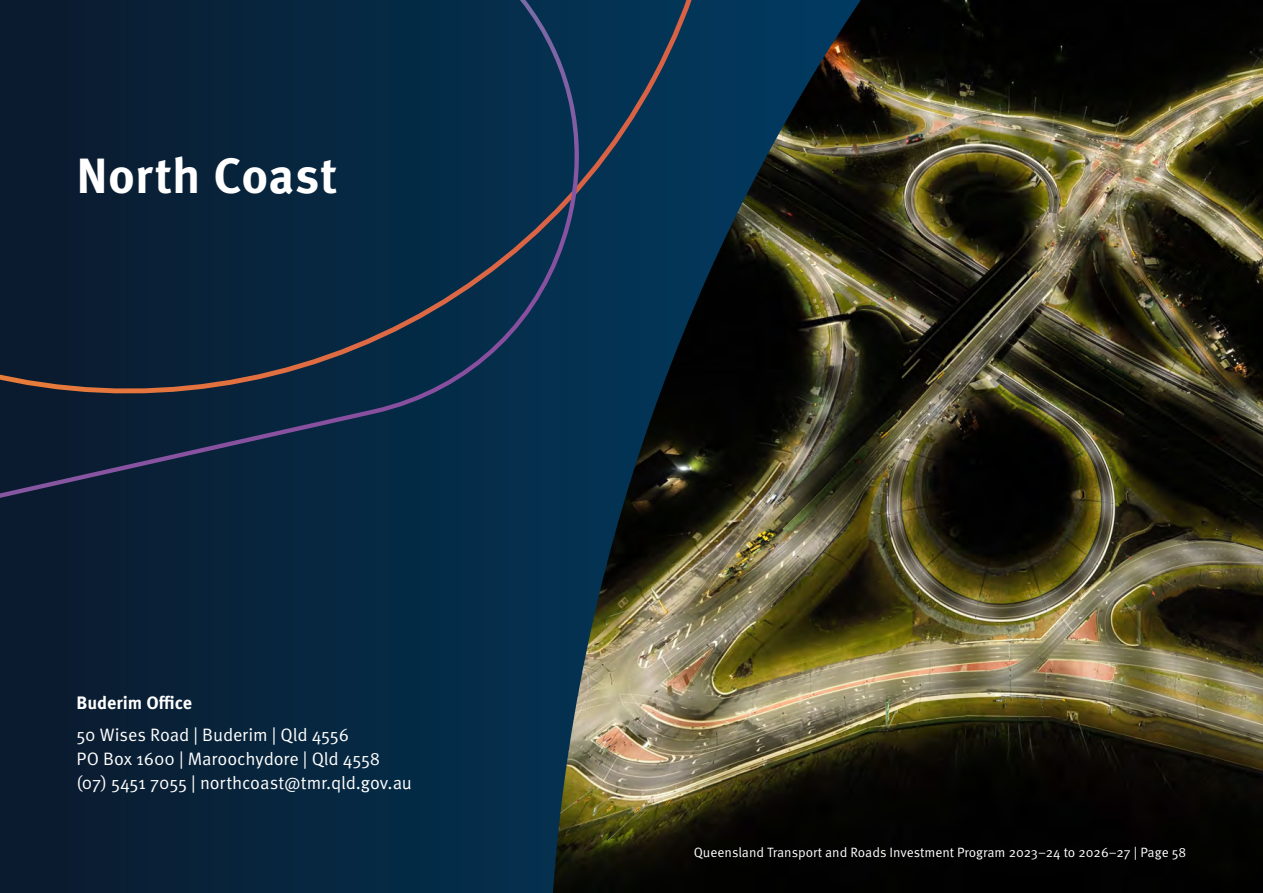
<style>
.page{position:relative;width:1263px;height:893px;background:#fff}
.page>*{position:absolute;margin:0;border:0;box-sizing:border-box;transform-origin:0 0}
.Heading_1{font:700 49.5px "Meta Pro";letter-spacing:.005em;color:#fff}
.Body{font:18px/24px "Meta Pro Norm";letter-spacing:-.01em;color:#fff}
.Body-2{font:700 18px "Meta Pro";letter-spacing:-.005em;color:#fff}
.t1{font:13.5px "Meta Pro Norm";color:#fff}
</style>
<div class="page">
<img style="left:869px;top:0;width:394px;height:893px">
<div style="left:0;top:0;width:149px;height:893px;background:#0a1b2f"></div>
<img style="left:149px;top:0;width:720px;height:893px">
<svg style="left:588px;top:0;width:120px;height:476px;background:#082f49"></svg>
<svg style="left:0;top:0;width:588px;height:501px"></svg>
<p class="Heading_1" style="left:77px;top:137px;width:262px">North Coast</p>
<p class="Body-2" style="left:77px;top:688px;width:117px">Buderim Office</p>
<p class="Body" style="left:77px;top:722px;width:337px">50 Wises Road | Buderim | Qld 4556<br>PO Box 1600 | Maroochydore | Qld 4558 (07) 5451 7055 | northcoast@tmr.qld.gov.au</p>
<p class="t1" style="left:694px;top:842px;width:494px">Queensland Transport and Roads Investment Program 2023–24 to 2026–27 | Page 58</p>
</div>
